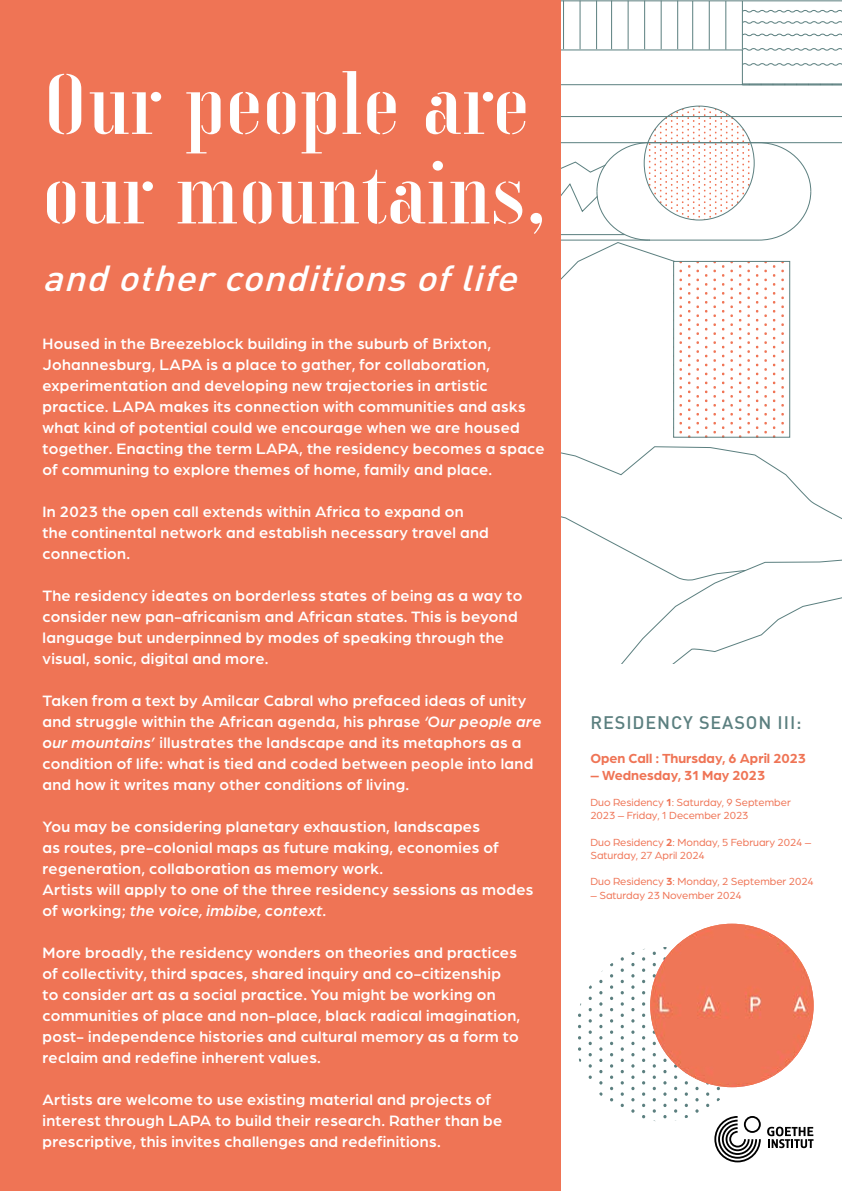
<style>
.page{position:relative;width:842px;height:1191px;background:#fff}
.page>*{position:absolute;margin:0;border:0;box-sizing:border-box;transform-origin:0 0}
.t1{font:81px/89.5px "Xants";color:#fff;scale:1.06 1}
.t2{font:italic 500 35.8px "DIN Pro";color:#fff;scale:1.06 1}
.t3{font:500 18px "DIN Pro";letter-spacing:.05em;color:#5b7f7f}
.t4{font:500 16px/21px "Arboria";letter-spacing:.02em;color:#fff}
.t5{font:700 14px "Arboria";color:#ef7455}
.t6{font:11px/13.2px "Arboria";color:#ef7455}
.s1{font-style:italic}
.s2{font-weight:700}
</style>
<div class="page">
<div style="left:0;top:0;width:561px;height:1190px;background:#ef7455"></div>
<svg style="left:578px;top:1013px;width:3px;height:4px"></svg>
<svg style="left:642px;top:1013px;width:3px;height:4px"></svg>
<svg style="left:642px;top:968px;width:3px;height:4px"></svg>
<svg style="left:695px;top:1098px;width:4px;height:3px"></svg>
<svg style="left:695px;top:1086px;width:4px;height:4px"></svg>
<img style="left:650px;top:923px;width:164px;height:164px;border-radius:82px">
<svg style="left:561px;top:0;width:281px;height:142px"></svg>
<svg style="left:622px;top:581px;width:220px;height:82px"></svg>
<hr style="left:677px;top:1px;width:1px;height:48px;background:#5b7f7f">
<hr style="left:661px;top:1px;width:1px;height:48px;background:#5b7f7f">
<hr style="left:644px;top:1px;width:1px;height:48px;background:#5b7f7f">
<hr style="left:628px;top:1px;width:1px;height:48px;background:#5b7f7f">
<hr style="left:611px;top:1px;width:1px;height:48px;background:#5b7f7f">
<hr style="left:596px;top:1px;width:1px;height:48px;background:#5b7f7f">
<hr style="left:580px;top:1px;width:1px;height:48px;background:#5b7f7f">
<hr style="left:563px;top:1px;width:1px;height:48px;background:#5b7f7f">
<hr style="left:742px;top:1px;width:1px;height:49px;background:#5b7f7f">
<hr style="left:725px;top:1px;width:1px;height:49px;background:#5b7f7f">
<hr style="left:709px;top:1px;width:1px;height:49px;background:#5b7f7f">
<hr style="left:692px;top:1px;width:1px;height:49px;background:#5b7f7f">
<svg style="left:561px;top:50px;width:182px;height:35px"></svg>
<svg style="left:742px;top:83px;width:100px;height:3px"></svg>
<svg style="left:742px;top:63px;width:100px;height:3px"></svg>
<svg style="left:742px;top:47px;width:100px;height:4px"></svg>
<svg style="left:742px;top:33px;width:100px;height:4px"></svg>
<svg style="left:742px;top:21px;width:100px;height:3px"></svg>
<svg style="left:742px;top:9px;width:100px;height:4px"></svg>
<hr style="left:561px;top:116px;width:281px;height:1px;background:#5b7f7f">
<svg style="left:649px;top:106px;width:45px;height:36px"></svg>
<svg style="left:698px;top:106px;width:40px;height:36px"></svg>
<svg style="left:742px;top:106px;width:7px;height:36px"></svg>
<svg style="left:561px;top:142px;width:281px;height:439px"></svg>
<svg style="left:675px;top:263px;width:7px;height:172px"></svg>
<div style="left:673px;top:261px;width:117px;height:176px;border:1px solid #5b7f7f"></div>
<svg style="left:706px;top:947px;width:55px;height:215px"></svg>
<svg style="left:767px;top:1126px;width:24px;height:22px"></svg>
<svg style="left:791px;top:1127px;width:22px;height:21px"></svg>
<h1 class="t1" style="left:43px;top:59px;width:478px">Our people are our mountains,</h1>
<h2 class="t2" style="left:43px;top:254px;width:460px">and otherconditionsoflife</h2>
<p class="t4" style="left:43px;top:332px;width:504px">Housed in the Breezeblock building in the suburb of Brixton, Johannesburg, LAPA is a place to gather, for collaboration, experimentation and developing new trajectories in artistic practice. LAPA makes its connection with communities and asks what kind of potential could we encourage when we are housed together. Enacting the term LAPA, the residency becomes a space of communing to explore themes of home, family and place.</p>
<p class="t4" style="left:43px;top:500px;width:448px">In 2023 the open call extends within Africa to expand on the continental network and establish necessary travel and connection.</p>
<p class="t4" style="left:43px;top:584px;width:481px">The residency ideates on borderless states of being as a way to consider new pan-africanism and African states. This is beyond language but underpinned by modes of speaking through the visual, sonic, digital and more.</p>
<p class="t4" style="left:43px;top:689px;width:500px">Taken from a text by Amilcar Cabral who prefaced ideas of unity and struggle within the African agenda, his phrase <span class="s1">‘Our people are our mountains’</span> illustrates the landscape and its metaphors as a condition of life: what is tied and coded between people into land and how it writes many other conditions of living.</p>
<p class="t4" style="left:43px;top:815px;width:492px">You may be considering planetary exhaustion, landscapes<br>as routes, pre-colonial maps as future making, economies of regeneration, collaboration as memory work.<br>Artists will apply to one of the three residency sessions as modes of working; <span class="s1">the voice, imbibe, context.</span></p>
<p class="t4" style="left:43px;top:941px;width:479px">More broadly, the residency wonders on theories and practices of collectivity, third spaces, shared inquiry and co-citizenship to consider art as a social practice. You might be working on communities of place and non-place, black radical imagination, post- independence histories and cultural memory as a form to reclaim and redefine inherent values.</p>
<p class="t4" style="left:43px;top:1088px;width:461px">Artists are welcome to use existing material and projects of interest through LAPA to build their research. Rather than be prescriptive, this invites challenges and redefinitions.</p>
<p class="t3" style="left:590px;top:710px;width:213px">RESIDENCY SEASON III:</p>
<p class="t5" style="left:590px;top:748px;width:217px">Open Call : Thursday, 6 April 2023</p>
<p class="t5" style="left:590px;top:765px;width:176px">– Wednesday, 31 May 2023</p>
<p class="t6" style="left:590px;top:795px;width:202px">Duo Residency <span class="s2">1</span>: Saturday, 9 September<br>2023 – Friday, 1 December 2023</p>
<p class="t6" style="left:590px;top:835px;width:222px">Duo Residency <span class="s2">2</span>: Monday, 5 February 2024 –<br>Saturday, 27 April 2024</p>
<p class="t6" style="left:590px;top:874px;width:225px">Duo Residency <span class="s2">3</span>: Monday, 2 September 2024</p>
<p class="t6" style="left:590px;top:888px;width:153px">– Saturday 23 November 2024</p>
</div>
